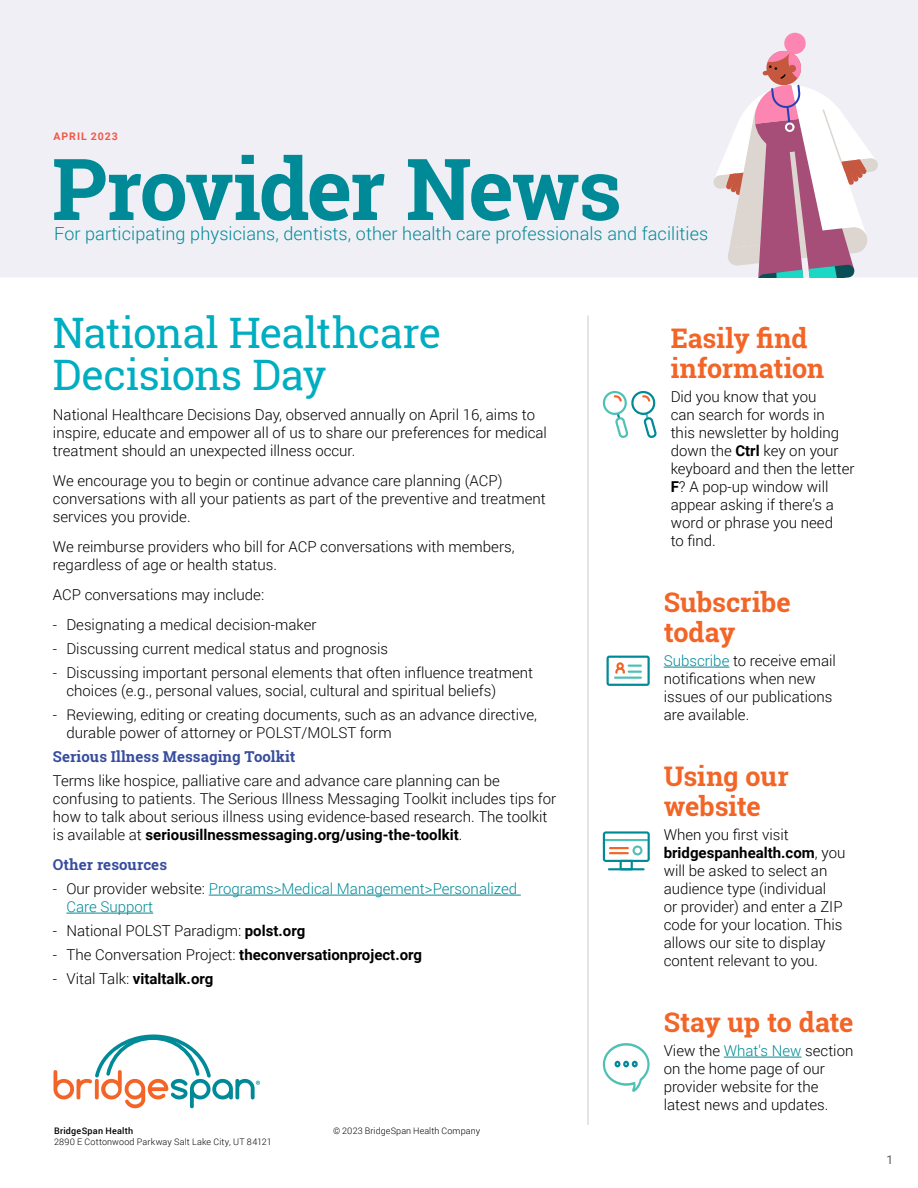
<style>
.page{position:relative;width:918px;height:1188px;background:#fff}
.page>*{position:absolute;margin:0;border:0;box-sizing:border-box;transform-origin:0 0}
.t1{font:700 85.5px "Roboto Slab";letter-spacing:-.03em;color:#008a97}
.t2{font:42px/42px "Roboto Slab";letter-spacing:-.02em;color:#00adc1}
.t3{font:700 27px/30px "Roboto Slab";letter-spacing:-.005em;color:#f26527}
.t4{font:300 18px "Roboto";letter-spacing:.005em;color:#008a97}
.t5{font:300 15px/18px "Roboto";color:#000}
.t6{font:700 15px "Roboto";color:#000}
.t7{font:300 15px/18px "Roboto";color:#008a97}
.t8{font:700 15px "Roboto Slab";letter-spacing:.005em;color:#374c9e}
.t9{font:12px "Roboto";color:#58595b}
.t10{font:700 10.5px "Roboto";letter-spacing:.1em;color:#f15845}
.t11{font:300 9px "Roboto";letter-spacing:.015em;color:#000}
.t12{font:500 9px "Roboto";letter-spacing:.025em;color:#000}
.s1{font-weight:700}
.s2{color:#000}
.s3{font-weight:300}
.s4{color:#008a97}
</style>
<div class="page">
<div style="left:0;top:0;width:918px;height:277px;background:#f0eff6"></div>
<svg style="left:713px;top:32px;width:165px;height:245px"></svg>
<hr style="left:209px;top:895px;width:312px;height:1px;background:#008a97">
<hr style="left:66px;top:913px;width:87px;height:1px;background:#008a97">
<hr style="left:587px;top:315px;width:2px;height:810px;background:#dcddde">
<hr style="left:724px;top:1057px;width:78px;height:1px;background:#008a97">
<svg style="left:602px;top:1043px;width:48px;height:49px"></svg>
<svg style="left:602px;top:391px;width:55px;height:47px"></svg>
<svg style="left:603px;top:831px;width:47px;height:39px"></svg>
<hr style="left:664px;top:667px;width:65px;height:1px;background:#008a97">
<svg style="left:607px;top:656px;width:43px;height:30px"></svg>
<hr style="left:614px;top:677px;width:28px;height:2px;background:#4ec1b6">
<svg style="left:53px;top:1035px;width:207px;height:73px"></svg>
<p class="t10" style="left:53px;top:129px;width:66px">APRIL 2023</p>
<h1 class="t1" style="left:52px;top:130px;width:571px">Provider News</h1>
<p class="t4" style="left:54px;top:221px;width:656px">For participating physicians, dentists, other health care professionals and facilities</p>
<h2 class="t2" style="left:53px;top:311px;width:390px">National Healthcare<br>Decisions Day</h2>
<p class="t5" style="left:53px;top:405px;width:496px">National Healthcare Decisions Day, observed annually on April 16, aims to inspire, educate and empower all of us to share our preferences for medical treatment should an unexpected illness occur.</p>
<p class="t5" style="left:53px;top:471px;width:494px">We encourage you to begin or continue advance care planning (ACP) conversations with all your patients as part of the preventive and treatment services you provide.</p>
<p class="t5" style="left:53px;top:537px;width:463px">We reimburse providers who bill for ACP conversations with members, regardless of age or health status.</p>
<p class="t5" style="left:53px;top:585px;width:213px">ACP conversations may include:</p>
<p class="t5" style="left:53px;top:615px;width:265px">- Designating a medical decision-maker</p>
<p class="t5" style="left:53px;top:639px;width:337px">- Discussing current medical status and prognosis</p>
<p class="t5" style="left:66px;top:663px;width:468px;text-indent:-14px">- Discussing important personal elements that often influence treatment choices (e.g., personal values, social, cultural and spiritual beliefs)</p>
<p class="t5" style="left:66px;top:705px;width:472px;text-indent:-14px">- Reviewing, editing or creating documents, such as an advance directive, durable power of attorney or POLST/MOLST form</p>
<p class="t8" style="left:53px;top:746px;width:244px">Serious Illness Messaging Toolkit</p>
<p class="t5" style="left:53px;top:771px;width:505px">Terms like hospice, palliative care and advance care planning can be confusing to patients. The Serious Illness Messaging Toolkit includes tips for how to talk about serious illness using evidence-based research. The toolkit is available at <span class="s1">seriousillnessmessaging.org/using-the-toolkit</span>.</p>
<p class="t8" style="left:53px;top:854px;width:116px">Other resources</p>
<p class="t7" style="left:66px;top:879px;width:452px;text-indent:-13px"><span class="s2">- Our provider website:</span> Programs&gt;Medical Management&gt;Personalized<br>Care Support</p>
<p class="t5" style="left:53px;top:921px;width:254px">- National POLST Paradigm: <span class="s1">polst.org</span></p>
<p class="t6" style="left:53px;top:944px;width:371px"><span class="s3">- The Conversation Project:</span> theconversationproject.org</p>
<p class="t6" style="left:53px;top:968px;width:162px"><span class="s3">- Vital Talk:</span> vitaltalk.org</p>
<p class="t12" style="left:54px;top:1125px;width:81px">BridgeSpan Health</p>
<p class="t11" style="left:333px;top:1125px;width:149px">© 2023 BridgeSpan Health Company</p>
<p class="t11" style="left:54px;top:1135px;width:219px">2890 E Cottonwood Parkway Salt Lake City, UT 84121</p>
<h3 class="t3" style="left:671px;top:323px;width:155px">Easily find information</h3>
<p class="t5" style="left:671px;top:387px;width:186px">Did you know that you<br>can search for words in<br>this newsletter by holding down the <span class="s1">Ctrl</span> key on your keyboard and then the letter<br><span class="s1">F</span>? A pop-up window will appear asking if there’s a word or phrase you need<br>to find.</p>
<h3 class="t3" style="left:664px;top:587px;width:129px">Subscribe today</h3>
<p class="t5" style="left:664px;top:651px;width:174px"><span class="s4">Subscribe</span> to receive email notifications when new issues of our publications are available.</p>
<h3 class="t3" style="left:664px;top:761px;width:127px">Using our website</h3>
<p class="t5" style="left:664px;top:825px;width:183px">When you first visit <span class="s1">bridgespanhealth.com</span>, you will be asked to select an audience type (individual<br>or provider) and enter a ZIP code for your location. This allows our site to display content relevant to you.</p>
<h3 class="t3" style="left:664px;top:1007px;width:191px">Stay up to date</h3>
<p class="t5" style="left:664px;top:1041px;width:191px">View the <span class="s4">What's New</span> section on the home page of our provider website for the latest news and updates.</p>
<p class="t9" style="left:886px;top:1151px;width:8px">1</p>
</div>
